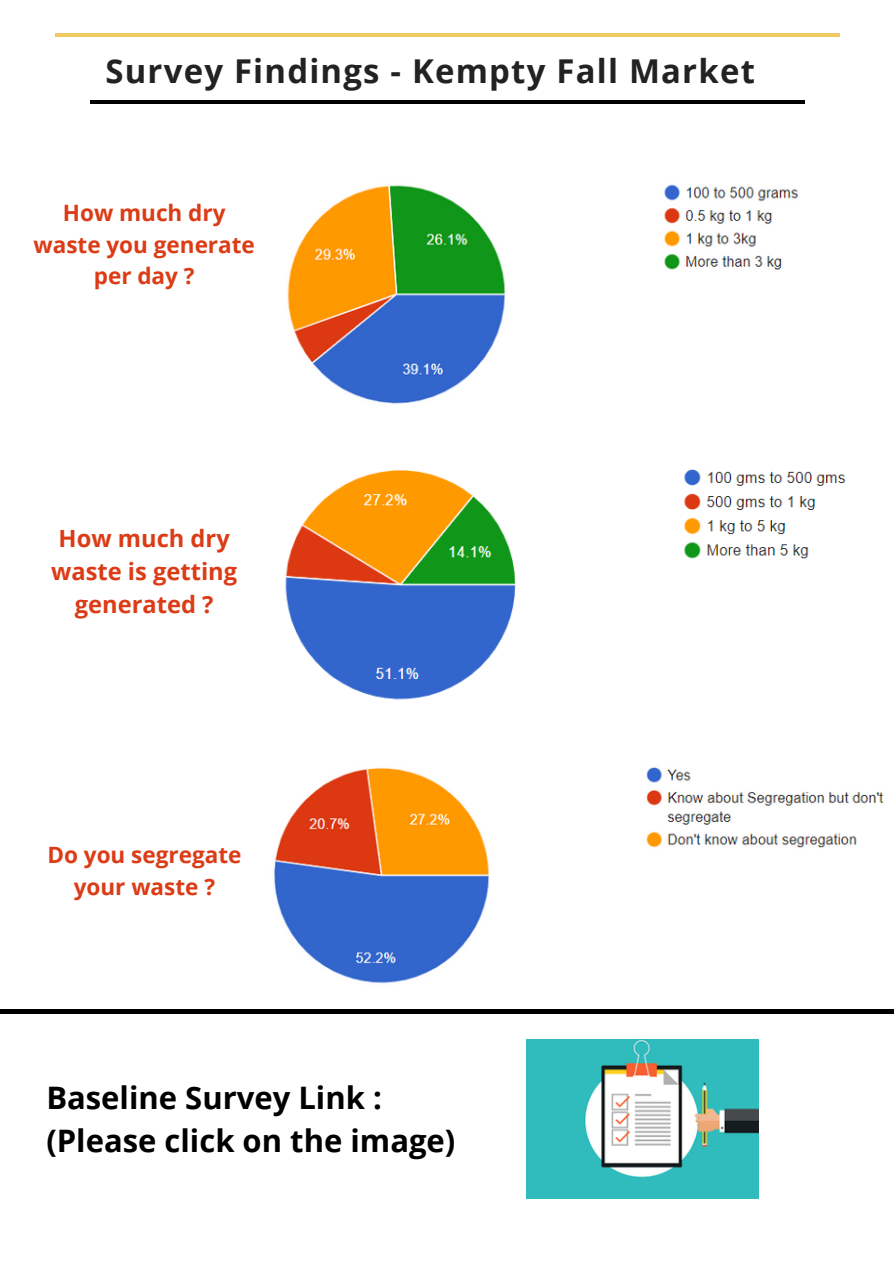
<style>
.page{position:relative;width:894px;height:1264px;background:#fff}
.page>*{position:absolute;margin:0;border:0;box-sizing:border-box;transform-origin:0 0}
.t1{font:700 32.85px "Open Sans";letter-spacing:.035em;color:#222}
.t2{font:700 30.9px "Open Sans";color:#000}
.t3{font:700 23.7px/33.2px "Open Sans";color:#db3c16;text-align:center}
.t4{font:700 22.5px/31.5px "Open Sans";color:#db3c16;text-align:center}
</style>
<div class="page">
<hr style="left:55px;top:33px;width:784px;height:3px;background:#eeca60">
<hr style="left:91px;top:100px;width:714px;height:4px;background:#000">
<img style="left:287px;top:184px;width:512px;height:220px">
<img style="left:285px;top:469px;width:561px;height:231px">
<img style="left:274px;top:767px;width:610px;height:217px">
<img style="left:526px;top:1039px;width:232px;height:159px">
<hr style="left:0;top:1009px;width:893px;height:4px;background:#000">
<p class="t1" style="left:105px;top:47px;width:650px">Survey Findings - Kempty Fall Market</p>
<p class="t4" style="left:33px;top:197px;width:223px">How much dry waste you generate per day ?</p>
<p class="t3" style="left:51px;top:521px;width:187px">How much dry waste is getting generated ?</p>
<p class="t4" style="left:47px;top:839px;width:195px">Do you segregate your waste ?</p>
<p class="t2" style="left:46px;top:1075px;width:337px">Baseline Survey Link :</p>
<p class="t2" style="left:46px;top:1119px;width:410px">(Please click on the image)</p>
</div>
